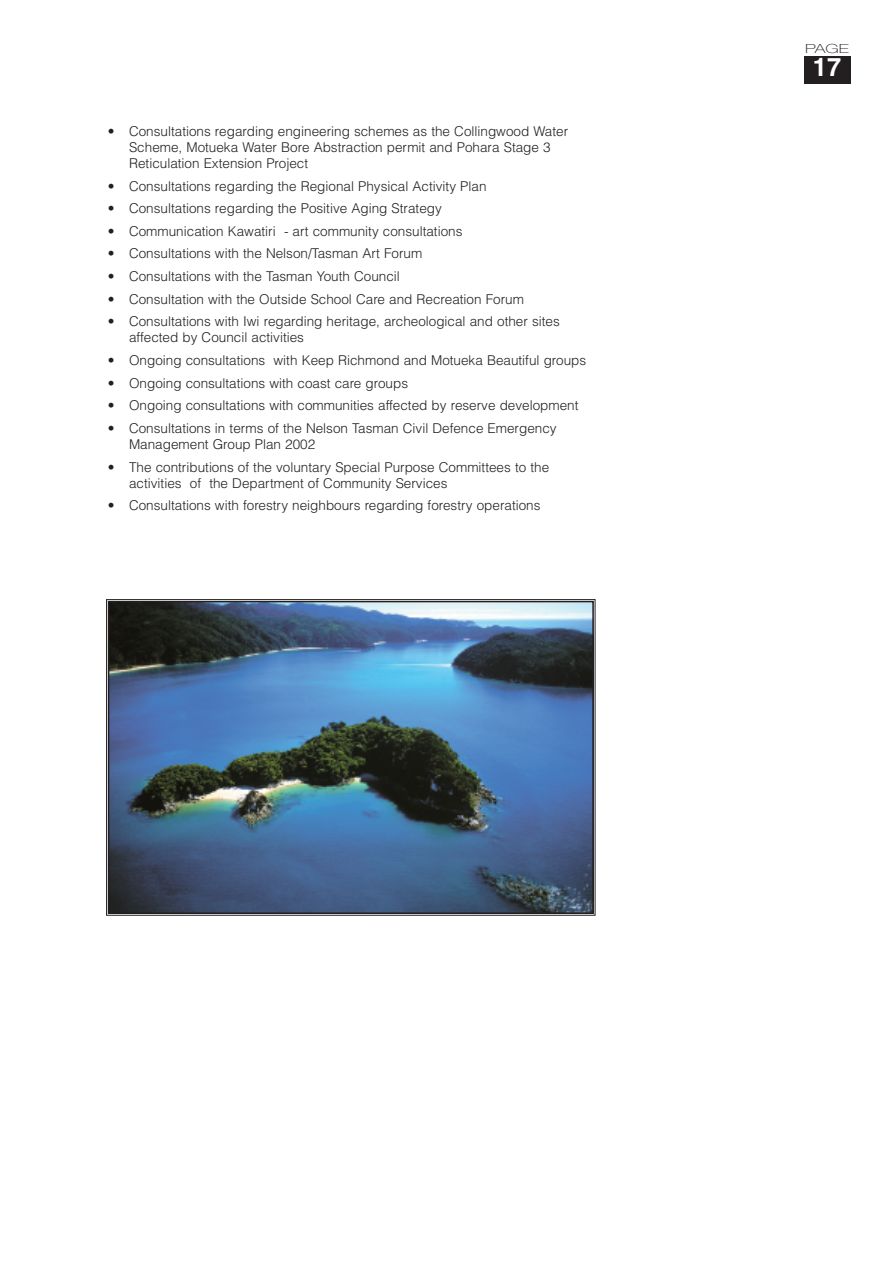
<style>
.page{position:relative;width:893px;height:1263px;background:#fff}
.page>*{position:absolute;margin:0;border:0;box-sizing:border-box;transform-origin:0 0}
.t1{font:700 25.5px "Helvetica";color:#fff}
.t2{font:300 13.5px/16.2px "Helvetica";color:#231f20}
.t3{font:100 12.6px "Helvetica Neue";color:#231f20;scale:1.43 1}
</style>
<div class="page">
<div style="left:804px;top:56px;width:46px;height:27px;background:#231f20"></div>
<img style="left:111px;top:604px;width:480px;height:307px">
<div style="left:108px;top:601px;width:486px;height:313px;border:2px solid #231f20"></div>
<p class="t2" style="left:129px;top:123px;width:441px;text-indent:-21px">• Consultations regarding engineering schemes as the Collingwood Water<br>Scheme, Motueka Water Bore Abstraction permit and Pohara Stage 3<br>Reticulation Extension Project</p>
<p class="t2" style="left:108px;top:178px;width:380px">• Consultations regarding the Regional Physical Activity Plan</p>
<p class="t2" style="left:108px;top:201px;width:336px">• Consultations regarding the Positive Aging Strategy</p>
<p class="t2" style="left:108px;top:223px;width:356px">• Communication Kawatiri - art community consultations</p>
<p class="t2" style="left:108px;top:246px;width:316px">• Consultations with the Nelson/Tasman Art Forum</p>
<p class="t2" style="left:108px;top:268px;width:294px">• Consultations with the Tasman Youth Council</p>
<p class="t2" style="left:108px;top:291px;width:418px">• Consultation with the Outside School Care and Recreation Forum</p>
<p class="t2" style="left:129px;top:313px;width:432px;text-indent:-21px">• Consultations with Iwi regarding heritage, archeological and other sites affected by Council activities</p>
<p class="t2" style="left:108px;top:352px;width:480px">• Ongoing consultations with Keep Richmond and Motueka Beautiful groups</p>
<p class="t2" style="left:108px;top:375px;width:302px">• Ongoing consultations with coast care groups</p>
<p class="t2" style="left:108px;top:397px;width:472px">• Ongoing consultations with communities affected by reserve development</p>
<p class="t2" style="left:129px;top:420px;width:429px;text-indent:-21px">• Consultations in terms of the Nelson Tasman Civil Defence Emergency<br>Management Group Plan 2002</p>
<p class="t2" style="left:129px;top:459px;width:422px;text-indent:-21px">• The contributions of the voluntary Special Purpose Committees to the activities of the Department of Community Services</p>
<p class="t2" style="left:108px;top:498px;width:434px">• Consultations with forestry neighbours regarding forestry operations</p>
<p class="t3" style="left:805px;top:44px;width:32px">PAGE</p>
<h1 class="t1" style="left:813px;top:57px;width:30px">17</h1>
</div>
